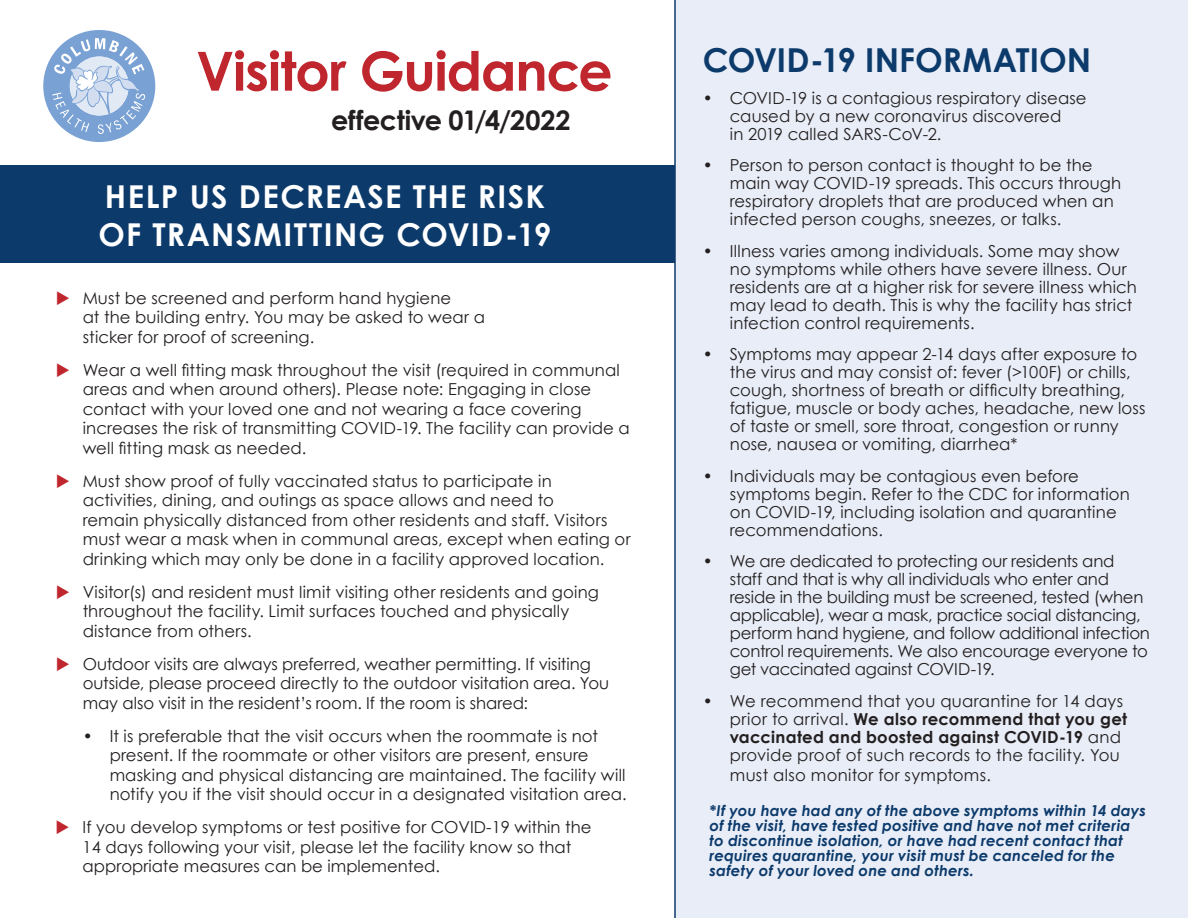
<style>
.page{position:relative;width:1188px;height:918px;background:#fff}
.page>*{position:absolute;margin:0;border:0;box-sizing:border-box;transform-origin:0 0}
.t1{font:700 54px "Century Gothic";letter-spacing:-.02em;color:#c0262d}
.t2{font:700 33px "Century Gothic";color:#0c3a6b}
.t3{font:700 31.5px/37.8px "Century Gothic";letter-spacing:.04em;color:#fff}
.t4{font:700 27px "Century Gothic";letter-spacing:-.01em;color:#231f20}
.t5{font:16.5px/18px "Century Gothic";letter-spacing:.005em;color:#231f20}
.t6{font:16.5px/18px "Century Gothic";letter-spacing:-.015em;color:#231f20}
.t7{font:italic 700 15px/15px "Century Gothic";letter-spacing:.01em;color:#0c3a6b}
.s1{color:#c0262d}
.s2{font-weight:700}
</style>
<div class="page">
<div style="left:0;top:165px;width:690px;height:98px;background:#0c3a6b"></div>
<div style="left:674px;top:0;width:514px;height:918px;background:#e8edf7"></div>
<svg style="left:43px;top:30px;width:112px;height:112px"></svg>
<h1 class="t1" style="left:196px;top:30px;width:418px">Visitor Guidance</h1>
<h3 class="t4" style="left:331px;top:99px;width:241px">effective 01/4/2022</h3>
<h3 class="t3" style="left:98px;top:176px;width:455px">HELP US DECREASE THE RISK<br>OF TRANSMITTING COVID-19</h3>
<p class="t5" style="left:83px;top:288px;width:404px;line-height:19.5px;text-indent:-27px"><span class="s1">◆</span> Must be screened and perform hand hygiene<br>at the building entry. You may be asked to wear a sticker for proof of screening.</p>
<p class="t5" style="left:83px;top:360px;width:549px;line-height:19.5px;text-indent:-27px"><span class="s1">◆</span> Wear a well fitting mask throughout the visit (required in communal areas and when around others). Please note: Engaging in close contact with your loved one and not wearing a face covering increases the risk of transmitting COVID-19. The facility can provide a well fitting mask as needed.</p>
<p class="t5" style="left:83px;top:471px;width:549px;line-height:19.5px;text-indent:-27px"><span class="s1">◆</span> Must show proof of fully vaccinated status to participate in<br>activities, dining, and outings as space allows and need to<br>remain physically distanced from other residents and staff. Visitors must wear a mask when in communal areas, except when eating or drinking which may only be done in a facility approved location.</p>
<p class="t5" style="left:83px;top:582px;width:518px;line-height:19.5px;text-indent:-27px"><span class="s1">◆</span> Visitor(s) and resident must limit visiting other residents and going throughout the facility. Limit surfaces touched and physically distance from others.</p>
<p class="t5" style="left:83px;top:654px;width:528px;line-height:19.5px;text-indent:-27px"><span class="s1">◆</span> Outdoor visits are always preferred, weather permitting. If visiting outside, please proceed directly to the outdoor visitation area. You may also visit in the resident’s room. If the room is shared:</p>
<p class="t5" style="left:110px;top:726px;width:518px;line-height:19.5px;text-indent:-27px">• It is preferable that the visit occurs when the roommate is not present. If the roommate or other visitors are present, ensure masking and physical distancing are maintained. The facility will notify you if the visit should occur in a designated visitation area.</p>
<p class="t5" style="left:83px;top:817px;width:510px;line-height:19.5px;text-indent:-27px"><span class="s1">◆</span> If you develop symptoms or test positive for COVID-19 within the<br>14 days following your visit, please let the facility know so that appropriate measures can be implemented.</p>
<h2 class="t2" style="left:703px;top:35px;width:390px">COVID-19 INFORMATION</h2>
<p class="t5" style="left:730px;top:89px;width:358px;text-indent:-27px">• COVID-19 is a contagious respiratory disease caused by a new coronavirus discovered<br>in 2019 called SARS-CoV-2.</p>
<p class="t5" style="left:730px;top:156px;width:393px;text-indent:-27px">• Person to person contact is thought to be the main way COVID-19 spreads. This occurs through respiratory droplets that are produced when an infected person coughs, sneezes, or talks.</p>
<p class="t5" style="left:730px;top:242px;width:409px;text-indent:-27px">• Illness varies among individuals. Some may show no symptoms while others have severe illness. Our residents are at a higher risk for severe illness which may lead to death. This is why the facility has strict infection control requirements.</p>
<p class="t5" style="left:730px;top:345px;width:417px;text-indent:-27px">• Symptoms may appear 2-14 days after exposure to the virus and may consist of: fever (&gt;100F) or chills, cough, shortness of breath or difficulty breathing, fatigue, muscle or body aches, headache, new loss of taste or smell, sore throat, congestion or runny nose, nausea or vomiting, diarrhea*</p>
<p class="t5" style="left:730px;top:467px;width:402px;text-indent:-27px">• Individuals may be contagious even before symptoms begin. Refer to the CDC for information on COVID-19, including isolation and quarantine recommendations.</p>
<p class="t6" style="left:730px;top:552px;width:422px;text-indent:-27px">• We are dedicated to protecting our residents and staff and that is why all individuals who enter and reside in the building must be screened, tested (when applicable), wear a mask, practice social distancing, perform hand hygiene, and follow additional infection control requirements. We also encourage everyone to get vaccinated against COVID-19.</p>
<p class="t5" style="left:730px;top:692px;width:399px;text-indent:-27px">• We recommend that you quarantine for 14 days prior to arrival. <span class="s2">We also recommend that you get vaccinated and boosted against COVID-19</span> and provide proof of such records to the facility. You</p>
<p class="t5" style="left:730px;top:766px;width:263px">must also monitor for symptoms.</p>
<p class="t7" style="left:710px;top:802px;width:438px">*If you have had any of the above symptoms within 14 days of the visit, have tested positive and have not met criteria to discontinue isolation, or have had recent contact that requires quarantine, your visit must be canceled for the safety of your loved one and others.</p>
</div>
